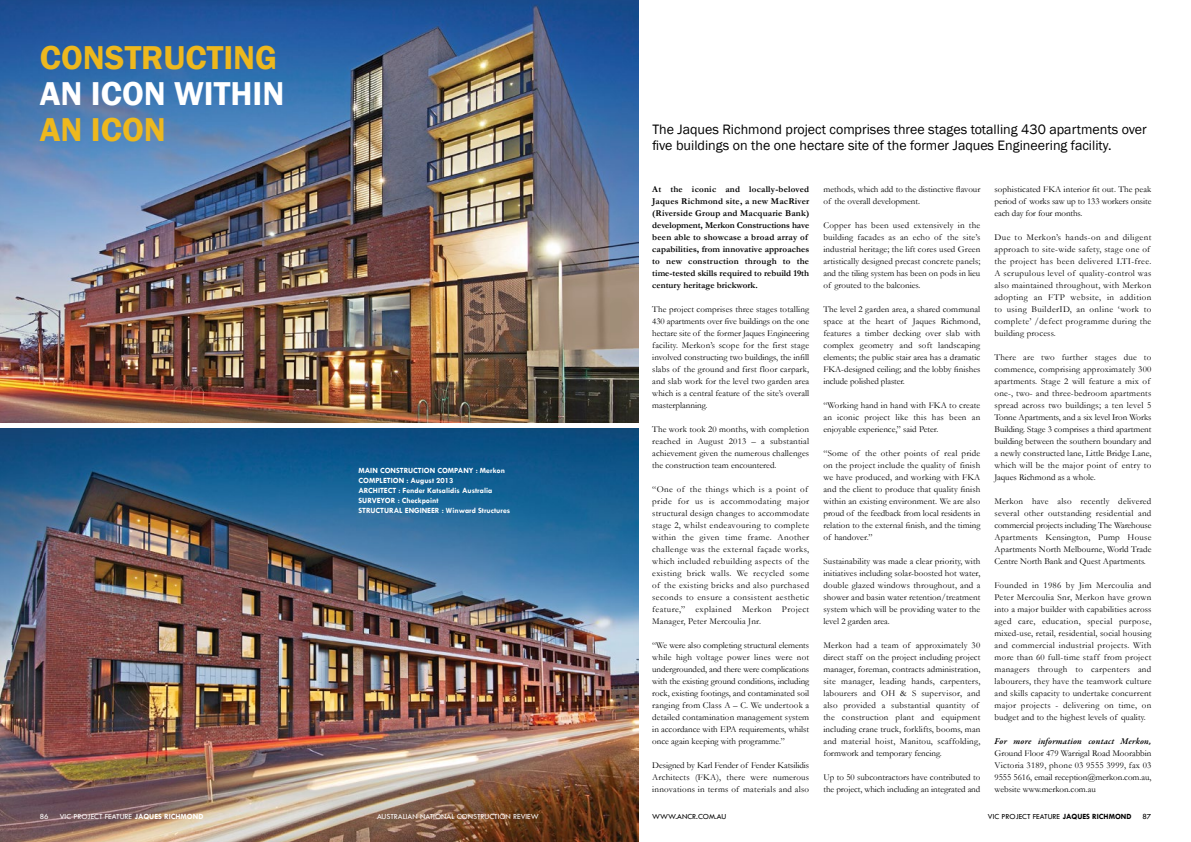
<style>
.page{position:relative;width:1191px;height:842px;background:#fff}
.page>*{position:absolute;margin:0;border:0;box-sizing:border-box;transform-origin:0 0}
.t1{font:600 34px "Franklin Gothic";color:#edb81e}
.t2{font:600 34px "Franklin Gothic";color:#fff}
.t3{font:14px/16px "Franklin Gothic";color:#000}
.t4{font:9px/12px "Garamond";letter-spacing:.025em;color:#000;text-align:justify}
.t5{font:9px/12px "Garamond";letter-spacing:.045em;color:#000}
.t6{font:700 9px/12px "Garamond";letter-spacing:.01em;color:#000}
.t7{font:9px/12px "Garamond";letter-spacing:-.005em;color:#000}
.t8{font:9px/12px "Garamond";color:#000}
.t9{font:italic 600 9px "Garamond Premr Pro";letter-spacing:.02em;color:#000}
.t10{font:700 8px/10px "Tw Cen";color:#fff}
.t11{font:8px "Tw Cen";color:#fff}
.t12{font:8px "Tw Cen";color:#000}
.s1{font-weight:700}
</style>
<div class="page">
<img style="left:0;top:0;width:638px;height:423px">
<img style="left:0;top:428px;width:638px;height:414px">
<h1 class="t1" style="left:40px;top:37px;width:239px">CONSTRUCTING</h1>
<h1 class="t2" style="left:40px;top:73px;width:246px">AN ICON WITHIN</h1>
<h1 class="t1" style="left:40px;top:109px;width:128px">AN ICON</h1>
<h2 class="t3" style="left:652px;top:122px;width:496px">The Jaques Richmond project comprises three stages totalling 430 apartments over five buildings on the one hectare site of the former Jaques Engineering facility.</h2>
<p class="t10" style="left:358px;top:465px;width:148px">MAIN CONSTRUCTION COMPANY : Merkon<br>COMPLETION : August 2013<br>ARCHITECT : Fender Katsalidis Australia surveyor</p>
<p class="t10" style="left:398px;top:495px;width:42px">: Checkpoint</p>
<p class="t10" style="left:358px;top:505px;width:6px">structural</p>
<p class="t10" style="left:405px;top:505px;width:107px">ENGINEER : Winward Structures</p>
<p class="t11" style="left:40px;top:811px;width:10px">86</p>
<p class="t11" style="left:60px;top:811px;width:145px">VIC PROJECT FEATURE <span class="s1">JAQUES RICHMOND</span></p>
<p class="t11" style="left:377px;top:811px;width:163px">AUSTRALIAN NATIONAL CONSTRUCTION REVIEW</p>
<p class="t6" style="left:652px;top:183px;width:158px">At the iconic and locally-beloved Jaques Richmond site, a new MacRiver (Riverside Group and Macquarie Bank) development, Merkon Constructions have been able to showcase a broad array of capabilities, from innovative approaches to new construction through to the time-tested skills required to rebuild 19th century heritage brickwork.</p>
<p class="t4" style="left:652px;top:303px;width:158px">The project comprises three stages totalling 430 apartments over five buildings on the one hectare site of the former Jaques Engineering facility. Merkon’s scope for the first stage involved constructing two buildings, the infill slabs of the ground and first floor carpark, and slab work for the level two garden area which is a central feature of the site’s overall masterplanning.</p>
<p class="t4" style="left:652px;top:423px;width:158px">The work took 20 months, with completion reached in August 2013 – a substantial achievement given the numerous challenges the construction team encountered.</p>
<p class="t5" style="left:652px;top:483px;width:158px">“One of the things which is a point of pride for us is accommodating major structural design changes to accommodate stage 2, whilst endeavouring to complete within the given time frame. Another challenge was the external façade works, which included rebuilding aspects of the existing brick walls. We recycled some of the existing bricks and also purchased seconds to ensure a consistent aesthetic feature,” explained Merkon Project Manager, Peter Mercoulia Jnr.</p>
<p class="t4" style="left:652px;top:639px;width:158px">“We were also completing structural elements while high voltage power lines were not undergrounded, and there were complications with the existing ground conditions, including rock, existing footings, and contaminated soil ranging from Class A – C. We undertook a detailed contamination management system in accordance with EPA requirements, whilst once again keeping with programme.”</p>
<p class="t4" style="left:652px;top:759px;width:158px">Designed by Karl Fender of Fender Katsilidis Architects (FKA), there were numerous innovations in terms of materials and also</p>
<p class="t8" style="left:823px;top:183px;width:158px">methods, which add to the distinctive flavour of the overall development.</p>
<p class="t4" style="left:823px;top:219px;width:158px">Copper has been used extensively in the building facades as an echo of the site’s industrial heritage; the lift cores used Green artistically designed precast concrete panels; and the tiling system has been on pods in lieu of grouted to the balconies.</p>
<p class="t4" style="left:823px;top:303px;width:158px">The level 2 garden area, a shared communal space at the heart of Jaques Richmond, features a timber decking over slab with complex geometry and soft landscaping elements; the public stair area has a dramatic FKA-designed ceiling; and the lobby finishes include polished plaster.</p>
<p class="t4" style="left:823px;top:399px;width:158px">“Working hand in hand with FKA to create an iconic project like this has been an enjoyable experience,” said Peter.</p>
<p class="t4" style="left:823px;top:447px;width:158px">“Some of the other points of real pride on the project include the quality of finish we have produced, and working with FKA and the client to produce that quality finish within an existing environment. We are also proud of the feedback from local residents in relation to the external finish, and the timing of handover.”</p>
<p class="t4" style="left:823px;top:555px;width:158px">Sustainability was made a clear priority, with initiatives including solar-boosted hot water, double glazed windows throughout, and a shower and basin water retention/treatment system which will be providing water to the level 2 garden area.</p>
<p class="t4" style="left:823px;top:639px;width:158px;text-align:left">Merkon had a team of approximately 30 direct staff on the project including project manager, foreman, contracts administration, site manager, leading hands, carpenters, labourers and OH &amp; S supervisor, and also provided a substantial quantity of the construction plant and equipment including crane truck, forklifts, booms, man and material hoist, Manitou, scaffolding, formwork and temporary fencing.</p>
<p class="t7" style="left:823px;top:771px;width:158px">Up to 50 subcontractors have contributed to the project, which including an integrated and</p>
<p class="t4" style="left:994px;top:183px;width:158px">sophisticated FKA interior fit out. The peak period of works saw up to 133 workers onsite each day for four months.</p>
<p class="t4" style="left:994px;top:231px;width:158px;text-align:left">Due to Merkon’s hands-on and diligent approach to site-wide safety, stage one of the project has been delivered LTI-free.<br>A scrupulous level of quality-control was also maintained throughout, with Merkon adopting an FTP website, in addition to using BuilderID, an online ‘work to complete’ /defect programme during the building process.</p>
<p class="t4" style="left:994px;top:351px;width:158px;text-align:left">There are two further stages due to commence, comprising approximately 300 apartments. Stage 2 will feature a mix of one-, two- and three-bedroom apartments spread across two buildings; a ten level 5<br>Tonne Apartments, and a six level Iron Works Building. Stage 3 comprises a third apartment building between the southern boundary and a newly constructed lane, Little Bridge Lane, which will be the major point of entry to Jaques Richmond as a whole.</p>
<p class="t4" style="left:994px;top:495px;width:158px">Merkon have also recently delivered several other outstanding residential and commercial projects including The Warehouse Apartments Kensington, Pump House Apartments North Melbourne, World Trade Centre North Bank and Quest Apartments.</p>
<p class="t4" style="left:994px;top:579px;width:158px">Founded in 1986 by Jim Mercoulia and Peter Mercoulia Snr, Merkon have grown into a major builder with capabilities across aged care, education, special purpose, mixed-use, retail, residential, social housing and commercial industrial projects. With more than 60 full-time staff from project managers through to carpenters and labourers, they have the teamwork culture and skills capacity to undertake concurrent major projects - delivering on time, on budget and to the highest levels of quality.</p>
<p class="t9" style="left:994px;top:735px;width:158px">For more information contact Merkon,</p>
<p class="t4" style="left:994px;top:747px;width:158px">Ground Floor 479 Warrigal Road Moorabbin Victoria 3189, phone 03 9555 3999, fax 03<br>9555 5616, email reception@merkon.com.au, website www.merkon.com.au</p>
<p class="t12" style="left:652px;top:811px;width:76px">WWW.ANCR.COM.AU</p>
<p class="t12" style="left:987px;top:811px;width:145px">VIC PROJECT FEATURE <span class="s1">JAQUES RICHMOND</span></p>
<p class="t12" style="left:1142px;top:811px;width:10px">87</p>
</div>
